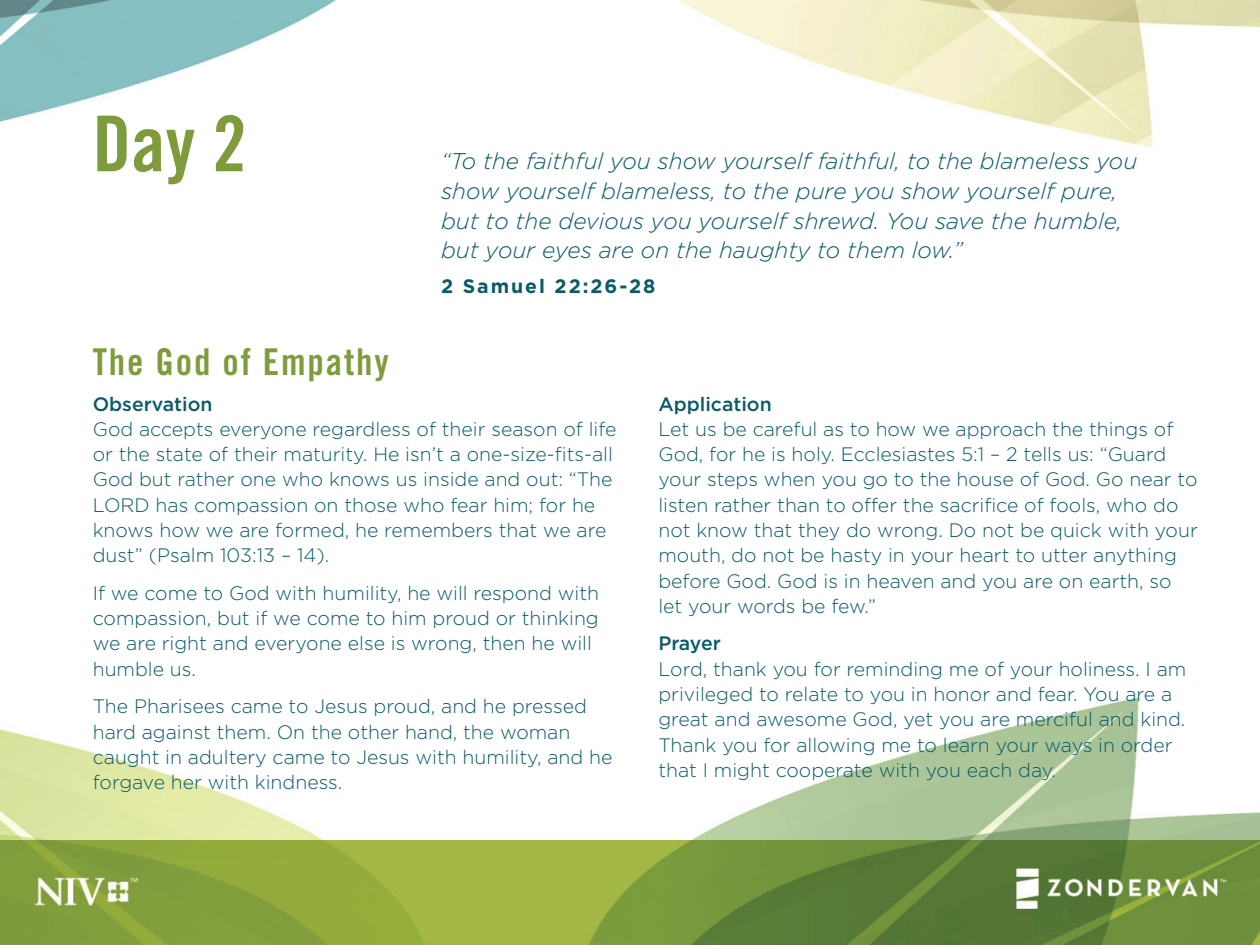
<style>
.page{position:relative;width:1260px;height:945px;background:#fff}
.page>*{position:absolute;margin:0;border:0;box-sizing:border-box;transform-origin:0 0}
.t1{font:77px "Trade Gothic Bold Cond Twenty";color:#7e9c3c}
.t2{font:36.93px "Trade Gothic Bold Cond Twenty";letter-spacing:.05em;color:#7e9c3c}
.t3{font:italic 300 22.75px/29.8px "Gotham";color:#085b67}
.t4{font:300 19.43px/25.2px "Gotham";color:#085b67}
.t5{font:500 19.43px "Gotham";color:#085b67}
.t6{font:700 19.43px "Gotham";letter-spacing:.1em;color:#085b67}
</style>
<div class="page">
<img style="left:0;top:0;width:1260px;height:945px">
<h1 class="t1" style="left:93px;top:97px;width:155px">Day 2</h1>
<h2 class="t2" style="left:93px;top:339px;width:298px">The God of Empathy</h2>
<p class="t3" style="left:441px;top:146px;width:698px">“To the faithful you show yourself faithful, to the blameless you show yourself blameless, to the pure you show yourself pure, but to the devious you yourself shrewd. You save the humble, but your eyes are on the haughty to them low.”</p>
<p class="t6" style="left:441px;top:275px;width:216px">2 Samuel 22:26-28</p>
<p class="t5" style="left:93px;top:393px;width:121px">Observation</p>
<p class="t4" style="left:93px;top:416px;width:525px">God accepts everyone regardless of their season of life or the state of their maturity. He isn’t a one-size-fits-all God but rather one who knows us inside and out: “The LORD has compassion on those who fear him; for he knows how we are formed, he remembers that we are dust” (Psalm 103:13 – 14).</p>
<p class="t4" style="left:93px;top:580px;width:508px">If we come to God with humility, he will respond with compassion, but if we come to him proud or thinking we are right and everyone else is wrong, then he will humble us.</p>
<p class="t4" style="left:93px;top:693px;width:521px">The Pharisees came to Jesus proud, and he pressed hard against them. On the other hand, the woman caught in adultery came to Jesus with humility, and he forgave her with kindness.</p>
<p class="t5" style="left:658px;top:393px;width:115px">Application</p>
<p class="t4" style="left:658px;top:416px;width:541px">Let us be careful as to how we approach the things of God, for he is holy. Ecclesiastes 5:1 – 2 tells us: “Guard your steps when you go to the house of God. Go near to listen rather than to offer the sacrifice of fools, who do not know that they do wrong. Do not be quick with your mouth, do not be hasty in your heart to utter anything before God. God is in heaven and you are on earth, so let your words be few.”</p>
<p class="t5" style="left:658px;top:632px;width:64px">Prayer</p>
<p class="t4" style="left:658px;top:656px;width:529px">Lord, thank you for reminding me of your holiness. I am privileged to relate to you in honor and fear. You are a great and awesome God, yet you are merciful and kind.<br>Thank you for allowing me to learn your ways in order that I might cooperate with you each day.</p>
</div>
